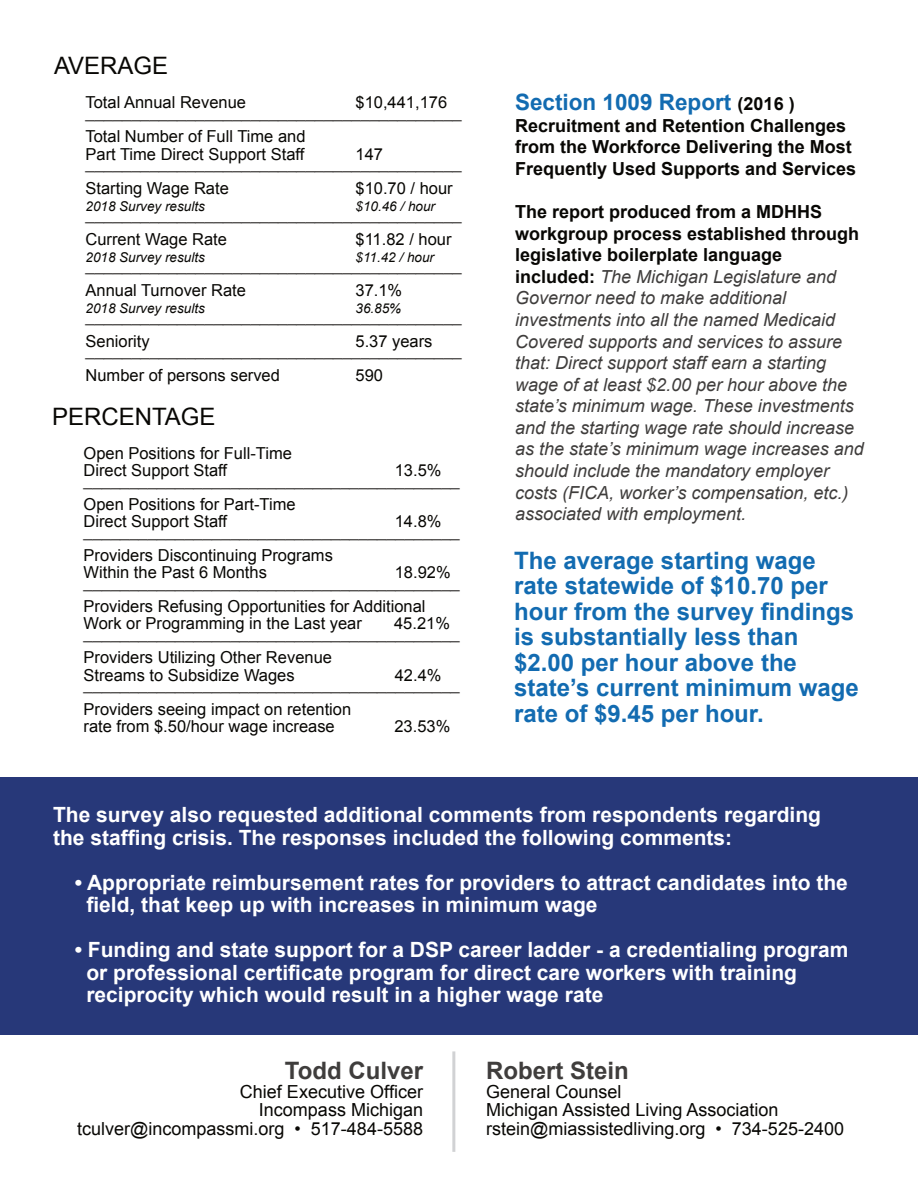
<style>
.page{position:relative;width:918px;height:1188px;background:#fff}
.page>*{position:absolute;margin:0;border:0;box-sizing:border-box;transform-origin:0 0}
.t1{font:700 24px/25.5px "Arial";color:#126bb1}
.t2{font:700 24px "Arial";color:#3f3d3c}
.t3{font:24px "Arial";color:#080704}
.t4{font:700 22.5px "Arial";color:#126bb1}
.t5{font:700 21px/22.5px "Arial";color:#fff}
.t6{font:italic 18px/21.6px "Arial";color:#3f3d3c}
.t7{font:18px/18.6px "Arial";color:#080704;text-align:right}
.t8{font:700 18px/21.6px "Arial";color:#080704}
.t9{font:16.5px/17.1px "Arial";color:#080704}
.t10{font:16.5px "Arial";color:#4d4b4a}
.t11{font:italic 13.5px "Arial";color:#080704}
.s1{font-size:18px;color:#080704}
.s2{font-weight:700;font-style:normal;color:#080704}
</style>
<div class="page">
<hr style="left:452px;top:1051px;width:3px;height:101px;background:#d1d2d4">
<div style="left:0;top:778px;width:918px;height:257px;background:#273879"></div>
<h1 class="t3" style="left:54px;top:57px;width:116px">AVERAGE</h1>
<p class="t9" style="left:86px;top:96px;width:162px">Total Annual Revenue</p>
<p class="t9" style="left:356px;top:96px;width:93px">$10,441,176</p>
<p class="t10" style="left:86px;top:106px;width:378px">_________________________________________</p>
<p class="t9" style="left:86px;top:130px;width:222px">Total Number of Full Time and<br>Part Time Direct Support Staff</p>
<p class="t9" style="left:356px;top:147px;width:29px">147</p>
<p class="t10" style="left:86px;top:157px;width:378px">_________________________________________</p>
<p class="t9" style="left:86px;top:181px;width:145px">Starting Wage Rate</p>
<p class="t9" style="left:356px;top:181px;width:99px">$10.70 / hour</p>
<p class="t11" style="left:86px;top:201px;width:121px">2018 Survey results</p>
<p class="t11" style="left:356px;top:201px;width:81px">$10.46 / hour</p>
<p class="t10" style="left:86px;top:208px;width:378px">_________________________________________</p>
<p class="t9" style="left:86px;top:232px;width:143px">Current Wage Rate</p>
<p class="t9" style="left:356px;top:232px;width:98px">$11.82 / hour</p>
<p class="t11" style="left:86px;top:252px;width:121px">2018 Survey results</p>
<p class="t11" style="left:356px;top:252px;width:80px">$11.42 / hour</p>
<p class="t10" style="left:86px;top:259px;width:378px">_________________________________________</p>
<p class="t9" style="left:86px;top:283px;width:162px">Annual Turnover Rate</p>
<p class="t9" style="left:356px;top:283px;width:48px">37.1%</p>
<p class="t11" style="left:86px;top:303px;width:121px">2018 Survey results</p>
<p class="t11" style="left:356px;top:303px;width:47px">36.85%</p>
<p class="t10" style="left:86px;top:310px;width:378px">_________________________________________</p>
<p class="t9" style="left:86px;top:334px;width:66px">Seniority</p>
<p class="t9" style="left:356px;top:334px;width:79px">5.37 years</p>
<p class="t10" style="left:86px;top:344px;width:378px">_________________________________________</p>
<p class="t9" style="left:86px;top:368px;width:196px">Number of persons served</p>
<p class="t9" style="left:356px;top:368px;width:29px">590</p>
<h1 class="t3" style="left:52px;top:407px;width:165px">PERCENTAGE</h1>
<p class="t9" style="left:84px;top:446px;width:210px">Open Positions for Full-Time<br>Direct Support Staff</p>
<p class="t9" style="left:395px;top:463px;width:48px">13.5%</p>
<p class="t10" style="left:84px;top:474px;width:378px">_________________________________________</p>
<p class="t9" style="left:84px;top:497px;width:214px">Open Positions for Part-Time<br>Direct Support Staff</p>
<p class="t9" style="left:395px;top:514px;width:48px">14.8%</p>
<p class="t10" style="left:84px;top:525px;width:378px">_________________________________________</p>
<p class="t9" style="left:84px;top:548px;width:251px">Providers Discontinuing Programs<br>Within the Past 6 Months</p>
<p class="t9" style="left:395px;top:565px;width:57px">18.92%</p>
<p class="t10" style="left:84px;top:576px;width:378px">_________________________________________</p>
<p class="t9" style="left:84px;top:600px;width:344px">Providers Refusing Opportunities for Additional<br>Work or Programming in the Last year</p>
<p class="t9" style="left:394px;top:617px;width:57px">45.21%</p>
<p class="t10" style="left:84px;top:627px;width:378px">_________________________________________</p>
<p class="t9" style="left:84px;top:651px;width:250px">Providers Utilizing Other Revenue<br>Streams to Subsidize Wages</p>
<p class="t9" style="left:395px;top:668px;width:48px">42.4%</p>
<p class="t10" style="left:84px;top:678px;width:378px">_________________________________________</p>
<p class="t9" style="left:84px;top:702px;width:269px">Providers seeing impact on retention rate from $.50/hour wage increase</p>
<p class="t9" style="left:394px;top:719px;width:57px">23.53%</p>
<h2 class="t4" style="left:515px;top:94px;width:281px">Section 1009 Report <span class="s1">(2016 )</span></h2>
<p class="t8" style="left:515px;top:116px;width:343px">Recruitment and Retention Challenges from the Workforce Delivering the Most<br>Frequently Used Supports and Services</p>
<p class="t6" style="left:515px;top:202px;width:350px"><span class="s2">The report produced from a MDHHS workgroup process established through legislative boilerplate language included:</span> The Michigan Legislature and Governor need to make additional investments into all the named Medicaid Covered supports and services to assure that: Direct support staff earn a starting wage of at least $2.00 per hour above the state’s minimum wage. These investments and the starting wage rate should increase as the state’s minimum wage increases and should include the mandatory employer costs (FICA, worker’s compensation, etc.) associated with employment.</p>
<h1 class="t1" style="left:514px;top:550px;width:346px">The average starting wage rate statewide of $10.70 per hour from the survey findings is substantially less than $2.00 per hour above the state’s current minimum wage rate of $9.45 per hour.</h1>
<p class="t5" style="left:53px;top:805px;width:769px">The survey also requested additional comments from respondents regarding the staffing crisis. The responses included the following comments:</p>
<p class="t5" style="left:86px;top:873px;width:763px;text-indent:-12px">• Appropriate reimbursement rates for providers to attract candidates into the field, that keep up with increases in minimum wage</p>
<p class="t5" style="left:86px;top:940px;width:763px;text-indent:-12px">• Funding and state support for a DSP career ladder - a credentialing program or professional certificate program for direct care workers with training reciprocity which would result in a higher wage rate</p>
<h1 class="t2" style="left:285px;top:1062px;width:140px">Todd Culver</h1>
<p class="t7" style="left:77px;top:1084px;width:347px">Chief Executive Officer<br>Incompass Michigan tculver@incompassmi.org • 517-484-5588</p>
<h1 class="t2" style="left:486px;top:1062px;width:144px">Robert Stein</h1>
<p class="t7" style="left:486px;top:1084px;width:359px;text-align:left">General Counsel<br>Michigan Assisted Living Association rstein@miassistedliving.org • 734-525-2400</p>
</div>
